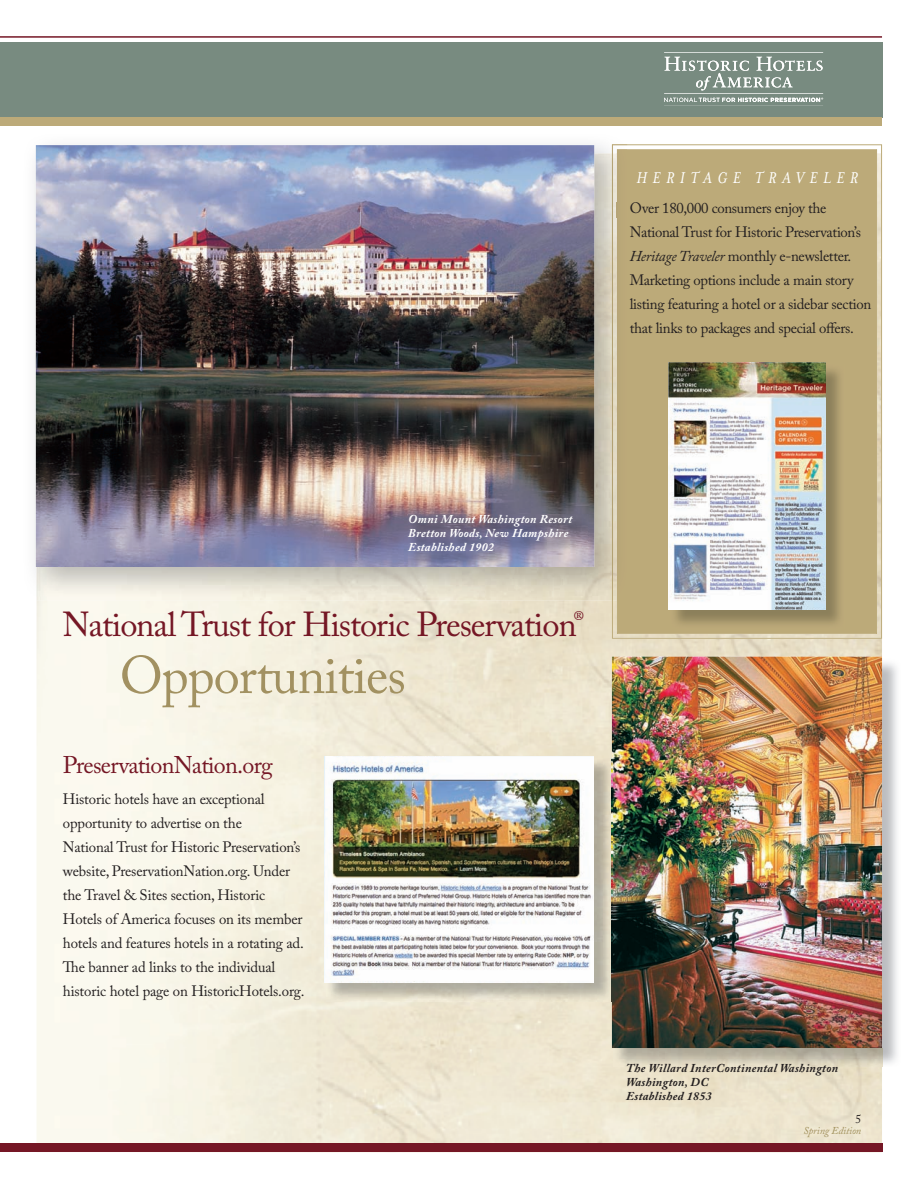
<style>
.page{position:relative;width:918px;height:1188px;background:#fff}
.page>*{position:absolute;margin:0;border:0;box-sizing:border-box;transform-origin:0 0}
.t1{font:52.5px "Adobe Caslon Pro";letter-spacing:-.02em;color:#a29161}
.t2{font:34.5px "Adobe Caslon Pro";letter-spacing:-.03em;color:#751725}
.t3{font:24px "Adobe Caslon Pro";letter-spacing:-.03em;color:#751725}
.t4{font:italic 18px "Mrs Eaves";letter-spacing:.3em;color:#fff}
.t5{font:15px/24px "Adobe Caslon Pro";letter-spacing:-.01em;color:#231f20}
.t6{font:italic 700 12px/14.2px "Adobe Caslon Pro";letter-spacing:.03em;color:#fff}
.t7{font:italic 700 12px/14.2px "Adobe Caslon Pro";letter-spacing:.03em;color:#231f20}
.t8{font:12px "Adobe Caslon Pro";color:#231f20}
.t9{font:italic 10.5px "Adobe Caslon Pro";letter-spacing:-.01em;color:#a08f5b}
.s1{font-style:italic}
</style>
<div class="page">
<img style="left:37px;top:600px;width:845px;height:543px">
<svg style="left:612px;top:144px;width:270px;height:495px"></svg>
<div style="left:617px;top:149px;width:260px;height:485px;background:#bcaa79"></div>
<img style="left:614px;top:1048px;width:268px;height:19px">
<img style="left:612px;top:657px;width:270px;height:391px">
<img style="left:671px;top:365px;width:173px;height:263px">
<img style="left:669px;top:363px;width:157px;height:247px">
<img style="left:34px;top:144px;width:578px;height:40px">
<img style="left:34px;top:184px;width:3px;height:416px">
<img style="left:565px;top:153px;width:47px;height:447px">
<img style="left:612px;top:144px;width:15px;height:456px">
<div style="left:617px;top:149px;width:10px;height:451px;background:#baa878"></div>
<img style="left:618px;top:202px;width:9px;height:15px">
<img style="left:613px;top:202px;width:4px;height:15px">
<svg style="left:617px;top:202px;width:1px;height:15px"></svg>
<img style="left:36px;top:145px;width:558px;height:422px">
<img style="left:409px;top:514px;width:179px;height:54px">
<img style="left:326px;top:758px;width:287px;height:243px">
<img style="left:324px;top:756px;width:270px;height:226px">
<div style="left:0;top:42px;width:882px;height:76px;background:#788b80"></div>
<hr style="left:0;top:36px;width:882px;height:2px;background:#751725">
<div style="left:0;top:118px;width:882px;height:8px;background:#bcaa79"></div>
<svg style="left:664px;top:56px;width:159px;height:50px"></svg>
<div style="left:0;top:1143px;width:882px;height:9px;background:#751725"></div>
<p class="t4" style="left:637px;top:167px;width:223px">HERITAGE TRAVELER</p>
<p class="t5" style="left:630px;top:196px;width:243px">Over 180,000 consumers enjoy the National Trust for Historic Preservation’s <span class="s1">Heritage Traveler</span> monthly e-newsletter.<br>Marketing options include a main story listing featuring a hotel or a sidebar section that links to packages and special offers.</p>
<p class="t6" style="left:408px;top:512px;width:166px">Omni Mount Washington Resort<br>Bretton Woods, New Hampshire<br>Established 1902</p>
<h2 class="t2" style="left:62px;top:604px;width:524px">National Trust for Historic Preservation<sup>®</sup></h2>
<h1 class="t1" style="left:120px;top:644px;width:288px">Opportunities</h1>
<h3 class="t3" style="left:63px;top:751px;width:211px">PreservationNation.org</h3>
<p class="t5" style="left:63px;top:787px;width:243px">Historic hotels have an exceptional opportunity to advertise on the<br>National Trust for Historic Preservation’s website, PreservationNation.org. Under the Travel &amp; Sites section, Historic Hotels of America focuses on its member hotels and features hotels in a rotating ad.<br>The banner ad links to the individual historic hotel page on HistoricHotels.org.</p>
<p class="t7" style="left:626px;top:1060px;width:214px">The Willard InterContinental Washington<br>Washington, DC<br>Established 1853</p>
<p class="t8" style="left:855px;top:1112px;width:7px">5</p>
<p class="t9" style="left:803px;top:1124px;width:59px">Spring Edition</p>
</div>
